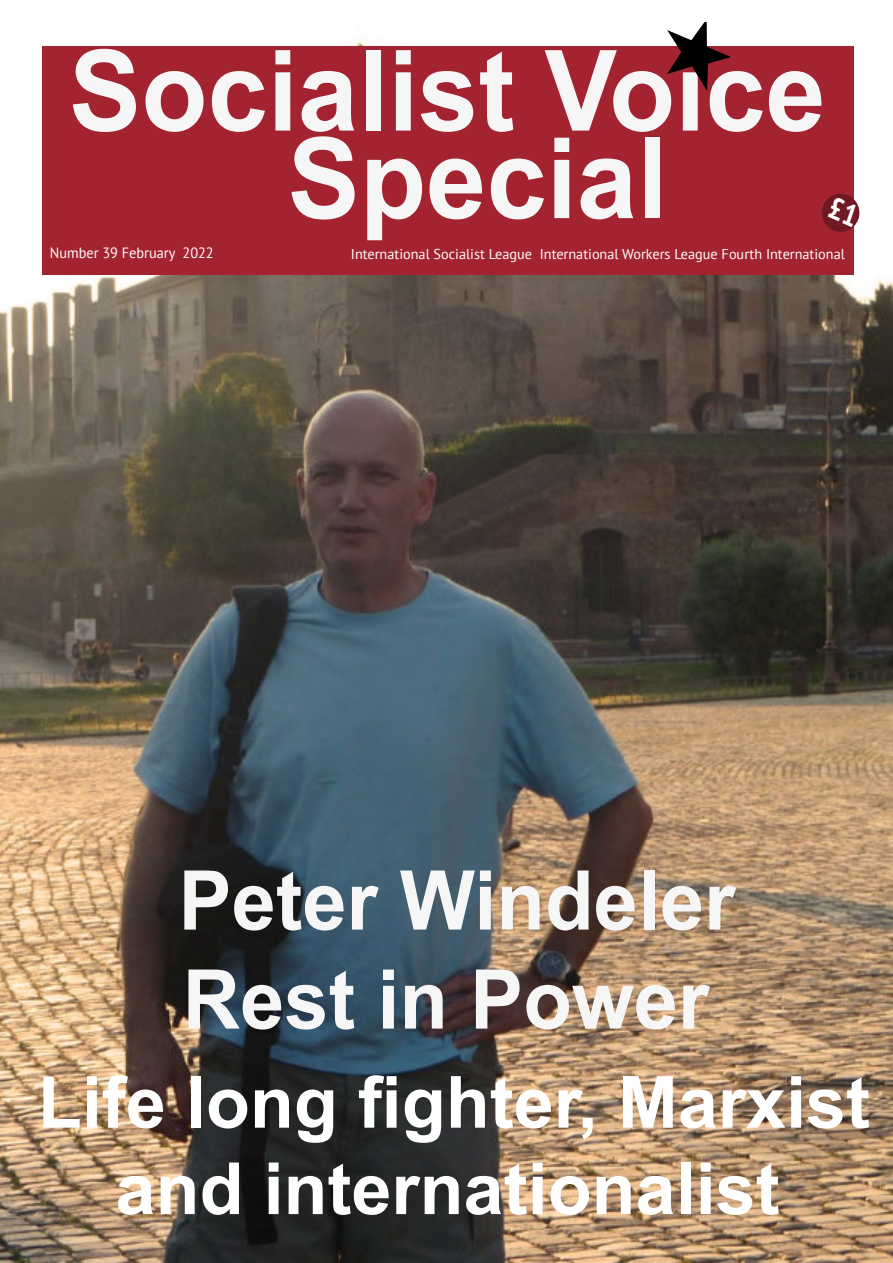
<style>
.page{position:relative;width:893px;height:1263px;background:#fff}
.page>*{position:absolute;margin:0;border:0;box-sizing:border-box;transform-origin:0 0}
.t1{font:700 112.35px/87.6px "Arial";color:#f6f6f6;text-align:center;scale:.96 1}
.t2{font:700 82.5px/99px "Arial";color:#f6f6f6;scale:.96 1}
.t3{font:700 72px/86.4px "Arial";color:#fff;text-align:center}
.t4{font:14.85px "PT Sans";color:#fff;scale:.96 1}
.t5{font:14.25px "PT Sans";color:#fff}
</style>
<div class="page">
<img style="left:0;top:22px;width:893px;height:1241px">
<div style="left:42px;top:46px;width:812px;height:229px;background:#a42330"></div>
<svg style="left:667px;top:23px;width:64px;height:68px"></svg>
<svg style="left:494px;top:179px;width:1px;height:15px"></svg>
<div style="left:822px;top:194px;width:37px;height:38px;background:#6f1923;border-radius:50%"></div>
<svg style="left:828px;top:196px;width:31px;height:31px"></svg>
<h1 class="t1" style="left:69px;top:58px;width:790px">Socialist Voice<br>Special</h1>
<p class="t4" style="left:50px;top:246px;width:172px">Number 39 February 2022</p>
<p class="t5" style="left:351px;top:248px;width:495px">International Socialist League International Workers League Fourth International</p>
<h2 class="t2" style="left:179px;top:859px;width:581px">Peter Windeler<br>Rest in Power</h2>
<h3 class="t3" style="left:38px;top:1066px;width:834px">Life long fighter, Marxist and internationalist</h3>
</div>
